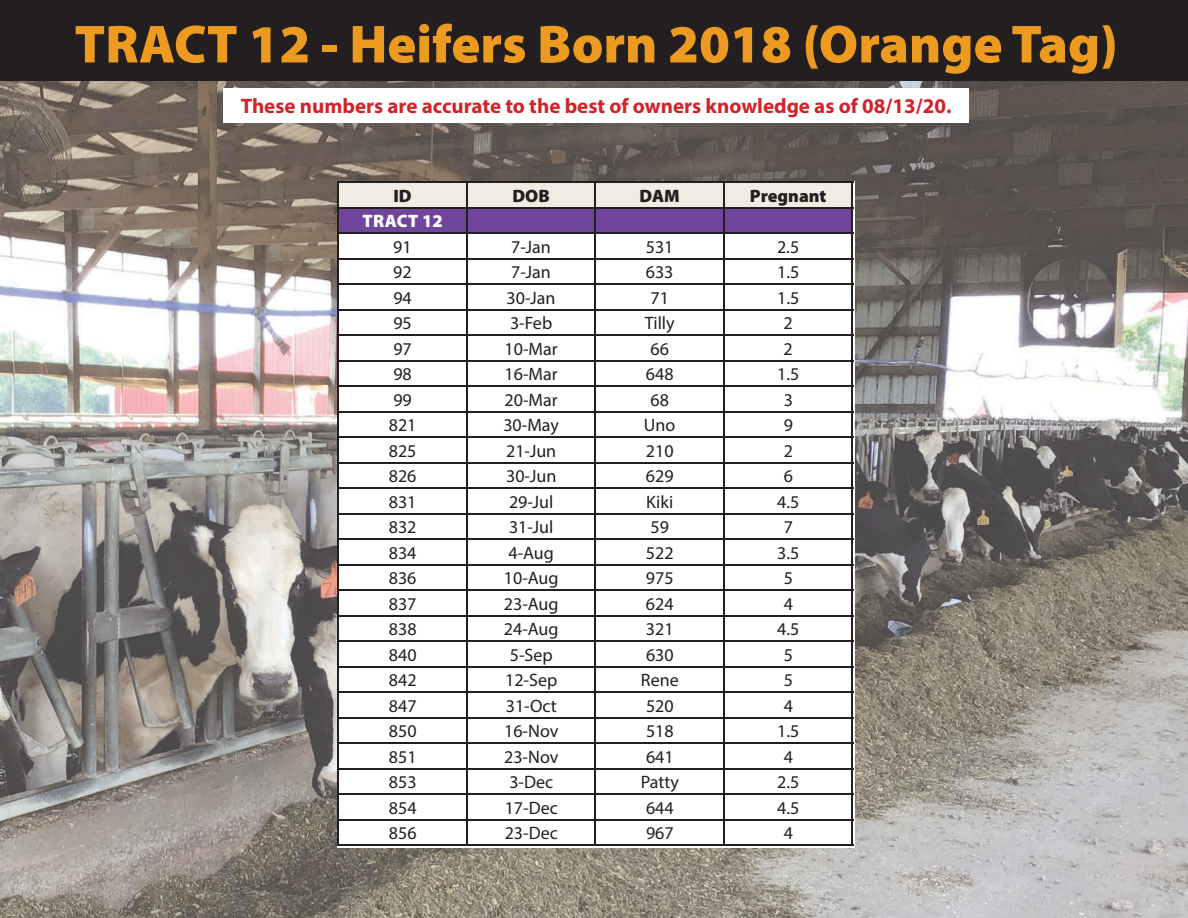
<style>
.page{position:relative;width:1188px;height:918px;background:#fff}
.page>*{position:absolute;margin:0;border:0;box-sizing:border-box;transform-origin:0 0}
.t1{font:900 54px "Myriad Pro";color:#ec9a20}
.t2{font:700 21px "Myriad Pro";color:#d1232a}
.t3{font:18px "Myriad Pro";color:#231f20}
.t4{font:900 18px "Myriad Pro";color:#231f20}
.t5{font:900 18px "Myriad Pro";letter-spacing:.02em;color:#fff}
</style>
<div class="page">
<img style="left:0;top:81px;width:1188px;height:837px">
<div style="left:0;top:0;width:1188px;height:81px;background:#231f20"></div>
<div style="left:224px;top:89px;width:745px;height:34px;background:#fff"></div>
<hr style="left:338px;top:181px;width:129px;height:2px;background:#231f20">
<hr style="left:467px;top:181px;width:128px;height:2px;background:#231f20">
<hr style="left:595px;top:181px;width:129px;height:2px;background:#231f20">
<hr style="left:724px;top:181px;width:129px;height:2px;background:#231f20">
<svg style="left:338px;top:183px;width:515px;height:661px"></svg>
<hr style="left:338px;top:844px;width:129px;height:2px;background:#231f20">
<hr style="left:467px;top:844px;width:128px;height:2px;background:#231f20">
<hr style="left:595px;top:844px;width:129px;height:2px;background:#231f20">
<hr style="left:724px;top:844px;width:129px;height:2px;background:#231f20">
<h1 class="t1" style="left:74px;top:8px;width:1045px">TRACT 12 - Heifers Born 2018 (Orange Tag)</h1>
<p class="t2" style="left:241px;top:93px;width:712px">These numbers are accurate to the best of owners knowledge as of 08/13/20.</p>
<p class="t4" style="left:393px;top:184px;width:20px">ID</p>
<p class="t4" style="left:512px;top:184px;width:39px">DOB</p>
<p class="t4" style="left:640px;top:184px;width:42px">DAM</p>
<p class="t4" style="left:750px;top:184px;width:78px">Pregnant</p>
<p class="t5" style="left:363px;top:209px;width:82px">TRACT 12</p>
<p class="t3" style="left:393px;top:236px;width:20px">91</p>
<p class="t3" style="left:511px;top:236px;width:41px">7-Jan</p>
<p class="t3" style="left:646px;top:236px;width:29px">531</p>
<p class="t3" style="left:777px;top:236px;width:24px">2.5</p>
<p class="t3" style="left:393px;top:261px;width:20px">92</p>
<p class="t3" style="left:511px;top:261px;width:41px">7-Jan</p>
<p class="t3" style="left:646px;top:261px;width:29px">633</p>
<p class="t3" style="left:777px;top:261px;width:24px">1.5</p>
<p class="t3" style="left:393px;top:287px;width:20px">94</p>
<p class="t3" style="left:507px;top:287px;width:50px">30-Jan</p>
<p class="t3" style="left:650px;top:287px;width:20px">71</p>
<p class="t3" style="left:777px;top:287px;width:24px">1.5</p>
<p class="t3" style="left:393px;top:312px;width:20px">95</p>
<p class="t3" style="left:510px;top:312px;width:44px">3-Feb</p>
<p class="t3" style="left:645px;top:312px;width:31px">Tilly</p>
<p class="t3" style="left:784px;top:312px;width:11px">2</p>
<p class="t3" style="left:393px;top:338px;width:20px">97</p>
<p class="t3" style="left:505px;top:338px;width:55px">10-Mar</p>
<p class="t3" style="left:650px;top:338px;width:20px">66</p>
<p class="t3" style="left:784px;top:338px;width:11px">2</p>
<p class="t3" style="left:393px;top:363px;width:20px">98</p>
<p class="t3" style="left:505px;top:363px;width:55px">16-Mar</p>
<p class="t3" style="left:646px;top:363px;width:29px">648</p>
<p class="t3" style="left:777px;top:363px;width:24px">1.5</p>
<p class="t3" style="left:393px;top:389px;width:20px">99</p>
<p class="t3" style="left:505px;top:389px;width:55px">20-Mar</p>
<p class="t3" style="left:651px;top:389px;width:20px">68</p>
<p class="t3" style="left:784px;top:389px;width:11px">3</p>
<p class="t3" style="left:389px;top:414px;width:29px">821</p>
<p class="t3" style="left:503px;top:414px;width:57px">30-May</p>
<p class="t3" style="left:644px;top:414px;width:33px">Uno</p>
<p class="t3" style="left:784px;top:414px;width:11px">9</p>
<p class="t3" style="left:389px;top:440px;width:29px">825</p>
<p class="t3" style="left:506px;top:440px;width:52px">21-Jun</p>
<p class="t3" style="left:646px;top:440px;width:29px">210</p>
<p class="t3" style="left:784px;top:440px;width:11px">2</p>
<p class="t3" style="left:389px;top:465px;width:29px">826</p>
<p class="t3" style="left:506px;top:465px;width:52px">30-Jun</p>
<p class="t3" style="left:646px;top:465px;width:29px">629</p>
<p class="t3" style="left:784px;top:465px;width:11px">6</p>
<p class="t3" style="left:389px;top:491px;width:29px">831</p>
<p class="t3" style="left:509px;top:491px;width:46px">29-Jul</p>
<p class="t3" style="left:646px;top:491px;width:29px">Kiki</p>
<p class="t3" style="left:777px;top:491px;width:24px">4.5</p>
<p class="t3" style="left:389px;top:516px;width:29px">832</p>
<p class="t3" style="left:509px;top:516px;width:46px">31-Jul</p>
<p class="t3" style="left:651px;top:516px;width:20px">59</p>
<p class="t3" style="left:784px;top:516px;width:11px">7</p>
<p class="t3" style="left:389px;top:542px;width:29px">834</p>
<p class="t3" style="left:509px;top:542px;width:47px">4-Aug</p>
<p class="t3" style="left:646px;top:542px;width:29px">522</p>
<p class="t3" style="left:777px;top:542px;width:24px">3.5</p>
<p class="t3" style="left:389px;top:567px;width:29px">836</p>
<p class="t3" style="left:504px;top:567px;width:56px">10-Aug</p>
<p class="t3" style="left:646px;top:567px;width:29px">975</p>
<p class="t3" style="left:784px;top:567px;width:11px">5</p>
<p class="t3" style="left:389px;top:593px;width:29px">837</p>
<p class="t3" style="left:504px;top:593px;width:56px">23-Aug</p>
<p class="t3" style="left:646px;top:593px;width:29px">624</p>
<p class="t3" style="left:784px;top:593px;width:11px">4</p>
<p class="t3" style="left:389px;top:618px;width:29px">838</p>
<p class="t3" style="left:504px;top:618px;width:56px">24-Aug</p>
<p class="t3" style="left:646px;top:618px;width:29px">321</p>
<p class="t3" style="left:777px;top:618px;width:24px">4.5</p>
<p class="t3" style="left:389px;top:644px;width:29px">840</p>
<p class="t3" style="left:510px;top:644px;width:45px">5-Sep</p>
<p class="t3" style="left:646px;top:644px;width:29px">630</p>
<p class="t3" style="left:784px;top:644px;width:11px">5</p>
<p class="t3" style="left:389px;top:669px;width:29px">842</p>
<p class="t3" style="left:505px;top:669px;width:54px">12-Sep</p>
<p class="t3" style="left:641px;top:669px;width:39px">Rene</p>
<p class="t3" style="left:784px;top:669px;width:11px">5</p>
<p class="t3" style="left:389px;top:695px;width:29px">847</p>
<p class="t3" style="left:506px;top:695px;width:52px">31-Oct</p>
<p class="t3" style="left:646px;top:695px;width:29px">520</p>
<p class="t3" style="left:784px;top:695px;width:11px">4</p>
<p class="t3" style="left:389px;top:720px;width:29px">850</p>
<p class="t3" style="left:504px;top:720px;width:56px">16-Nov</p>
<p class="t3" style="left:646px;top:720px;width:29px">518</p>
<p class="t3" style="left:777px;top:720px;width:24px">1.5</p>
<p class="t3" style="left:389px;top:746px;width:29px">851</p>
<p class="t3" style="left:504px;top:746px;width:56px">23-Nov</p>
<p class="t3" style="left:646px;top:746px;width:29px">641</p>
<p class="t3" style="left:784px;top:746px;width:11px">4</p>
<p class="t3" style="left:389px;top:771px;width:29px">853</p>
<p class="t3" style="left:509px;top:771px;width:45px">3-Dec</p>
<p class="t3" style="left:641px;top:771px;width:40px">Patty</p>
<p class="t3" style="left:777px;top:771px;width:24px">2.5</p>
<p class="t3" style="left:389px;top:797px;width:29px">854</p>
<p class="t3" style="left:505px;top:797px;width:55px">17-Dec</p>
<p class="t3" style="left:646px;top:797px;width:29px">644</p>
<p class="t3" style="left:777px;top:797px;width:24px">4.5</p>
<p class="t3" style="left:389px;top:822px;width:29px">856</p>
<p class="t3" style="left:505px;top:822px;width:55px">23-Dec</p>
<p class="t3" style="left:646px;top:822px;width:29px">967</p>
<p class="t3" style="left:784px;top:822px;width:11px">4</p>
</div>
